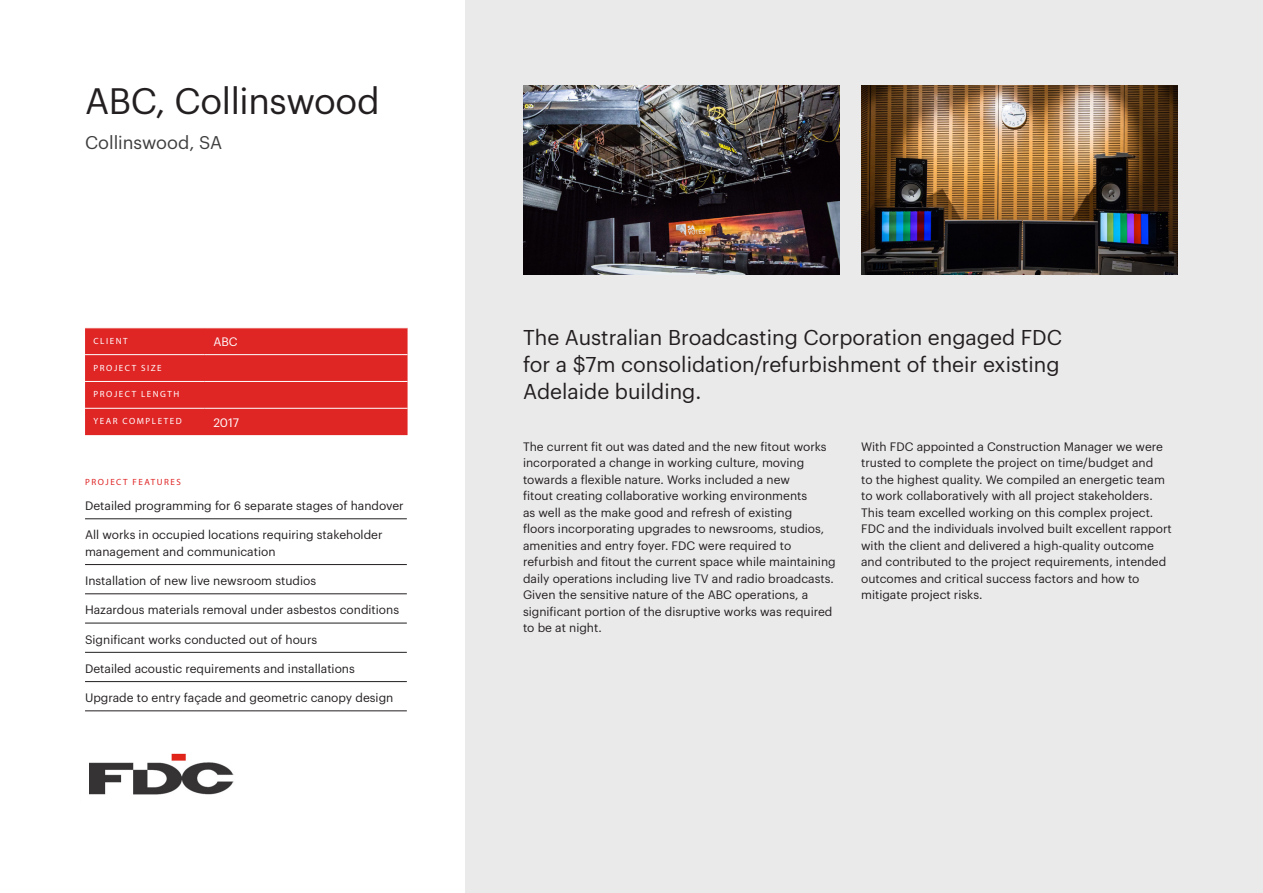
<style>
.page{position:relative;width:1263px;height:893px;background:#fff}
.page>*{position:absolute;margin:0;border:0;box-sizing:border-box;transform-origin:0 0}
.Project_Title{font:36px "Graphik";letter-spacing:-.01em;color:#231f20}
.Intro_Paragraph{font:21px/27px "Graphik";color:#231f20;text-align:justify}
.Project_Location{font:18px "Graphik";color:#3e3e3f}
.Body_Copy{font:12px/16.5px "Graphik";color:#231f20}
.Project_Features{font:12px/16.5px "Graphik";color:#231f20}
.Body_Copy-2{font:12px "Graphik";color:#fff}
.Quick_Facts_Titles{font:9px "Myriad Pro";letter-spacing:.17em;color:#fff}
.Quick_Facts_Titles-2{font:9px "Myriad Pro";letter-spacing:.17em;color:#e02525}
</style>
<div class="page">
<div style="left:465px;top:0;width:798px;height:893px;background:#ebeaea"></div>
<img style="left:523px;top:85px;width:317px;height:190px">
<img style="left:861px;top:85px;width:317px;height:190px">
<hr style="left:85px;top:518px;width:322px;height:1px;background:#231f20">
<hr style="left:85px;top:564px;width:322px;height:1px;background:#231f20">
<hr style="left:85px;top:594px;width:322px;height:1px;background:#231f20">
<hr style="left:85px;top:623px;width:322px;height:1px;background:#231f20">
<hr style="left:85px;top:652px;width:322px;height:1px;background:#231f20">
<hr style="left:85px;top:681px;width:322px;height:1px;background:#231f20">
<hr style="left:85px;top:711px;width:322px;height:1px;background:#231f20">
<div style="left:85px;top:328px;width:323px;height:107px;background:#e02525"></div>
<hr style="left:85px;top:354px;width:120px;height:1px;background:#fff">
<hr style="left:205px;top:354px;width:203px;height:1px;background:#fff">
<hr style="left:85px;top:381px;width:120px;height:1px;background:#fff">
<hr style="left:205px;top:381px;width:203px;height:1px;background:#fff">
<hr style="left:85px;top:408px;width:120px;height:1px;background:#fff">
<hr style="left:205px;top:408px;width:203px;height:1px;background:#fff">
<img style="left:89px;top:753px;width:145px;height:42px">
<p class="Project_Title" style="left:85px;top:74px;width:296px">ABC, Collinswood</p>
<p class="Project_Location" style="left:85px;top:128px;width:139px">Collinswood, SA</p>
<p class="Quick_Facts_Titles" style="left:94px;top:335px;width:36px">CLIENT</p>
<p class="Body_Copy-2" style="left:213px;top:333px;width:26px">ABC</p>
<p class="Quick_Facts_Titles" style="left:94px;top:362px;width:70px">PROJECT SIZE</p>
<p class="Quick_Facts_Titles" style="left:94px;top:389px;width:87px">PROJECT LENGTH</p>
<p class="Quick_Facts_Titles" style="left:94px;top:416px;width:90px">YEAR COMPLETED</p>
<p class="Body_Copy-2" style="left:213px;top:413px;width:27px">2017</p>
<p class="Quick_Facts_Titles-2" style="left:85px;top:476px;width:97px">PROJECT FEATURES</p>
<p class="Project_Features" style="left:85px;top:496px;width:320px">Detailed programming for 6 separate stages of handover</p>
<p class="Project_Features" style="left:85px;top:526px;width:299px">All works in occupied locations requiring stakeholder management and communication</p>
<p class="Project_Features" style="left:85px;top:571px;width:233px">Installation of new live newsroom studios</p>
<p class="Project_Features" style="left:85px;top:601px;width:316px">Hazardous materials removal under asbestos conditions</p>
<p class="Project_Features" style="left:85px;top:630px;width:234px">Significant works conducted out of hours</p>
<p class="Project_Features" style="left:85px;top:659px;width:271px">Detailed acoustic requirements and installations</p>
<p class="Project_Features" style="left:85px;top:688px;width:310px">Upgrade to entry façade and geometric canopy design</p>
<p class="Intro_Paragraph" style="left:523px;top:322px;width:541px">The Australian Broadcasting Corporation engaged FDC for a $7m consolidation/refurbishment of their existing Adelaide building.</p>
<p class="Body_Copy" style="left:523px;top:437px;width:314px">The current fit out was dated and the new fitout works incorporated a change in working culture, moving towards a flexible nature. Works included a new<br>fitout creating collaborative working environments<br>as well as the make good and refresh of existing<br>floors incorporating upgrades to newsrooms, studios, amenities and entry foyer. FDC were required to refurbish and fitout the current space while maintaining daily operations including live TV and radio broadcasts.<br>Given the sensitive nature of the ABC operations, a significant portion of the disruptive works was required to be at night.</p>
<p class="Body_Copy" style="left:861px;top:437px;width:312px">With FDC appointed a Construction Manager we were trusted to complete the project on time/budget and<br>to the highest quality. We compiled an energetic team to work collaboratively with all project stakeholders.<br>This team excelled working on this complex project.<br>FDC and the individuals involved built excellent rapport with the client and delivered a high-quality outcome and contributed to the project requirements, intended outcomes and critical success factors and how to mitigate project risks.</p>
</div>
